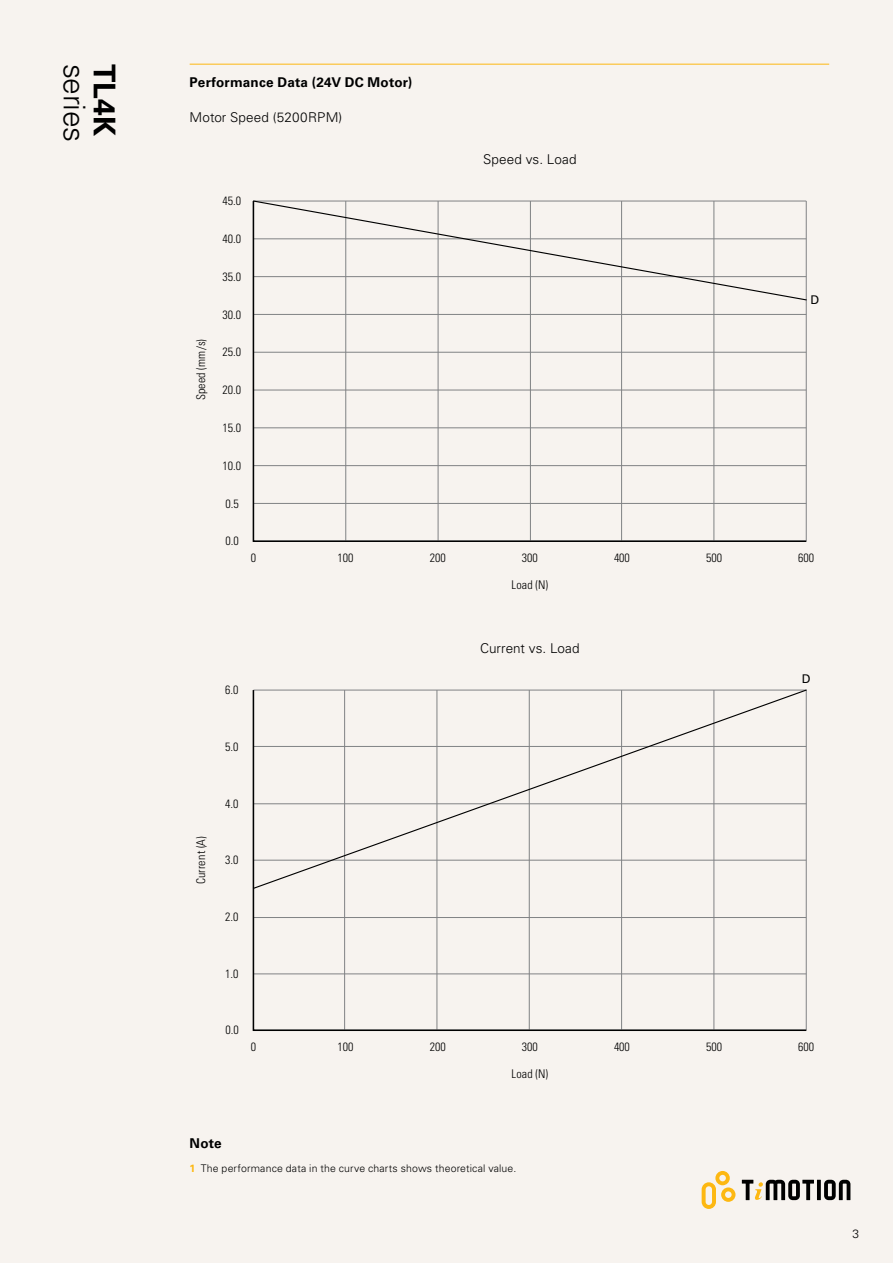
<style>
.page{position:relative;width:893px;height:1263px;background:#f7f3ef}
.page>*{position:absolute;margin:0;border:0;box-sizing:border-box;transform-origin:0 0}
.t1{font:300 30px "Univers LT Std";letter-spacing:-.015em;color:#000}
.t2{font:700 30px "Univers LT Std";color:#000}
.t3{font:300 13.5px "Univers LT Std";letter-spacing:.01em;color:#000}
.t4{font:700 13.5px "Univers LT Std";letter-spacing:.015em;color:#000}
.t5{font:300 condensed 12px "Univers LT Std";color:#000}
.t6{font:300 condensed 12px "Univers LT Std";letter-spacing:.02em;color:#000}
.t7{font:12px "Univers LT Std";color:#000}
.t8{font:300 12px "Univers LT Std";color:#000}
.t9{font:300 10.5px "Univers LT Std";letter-spacing:.015em;color:#000}
.s1{font-weight:700;color:#fdb812}
</style>
<div class="page">
<svg style="left:702px;top:1171px;width:33px;height:38px"></svg>
<svg style="left:817px;top:1180px;width:4px;height:20px"></svg>
<svg style="left:824px;top:1180px;width:26px;height:20px"></svg>
<svg style="left:742px;top:1180px;width:72px;height:20px"></svg>
<hr style="left:190px;top:64px;width:639px;height:1px;background:#fdb812">
<svg style="left:252px;top:200px;width:555px;height:342px"></svg>
<svg style="left:252px;top:689px;width:555px;height:342px"></svg>
<h1 class="t1" style="left:92px;top:64px;width:80px;rotate:90deg">series</h1>
<h1 class="t2" style="left:122px;top:64px;width:74px;rotate:90deg">TL4K</h1>
<p class="t4" style="left:190px;top:74px;width:224px">Performance Data (24V DC Motor)</p>
<p class="t3" style="left:190px;top:109px;width:154px">Motor Speed (5200RPM)</p>
<p class="t5" style="left:222px;top:194px;width:20px">45.0</p>
<p class="t5" style="left:222px;top:231px;width:20px">40.0</p>
<p class="t5" style="left:222px;top:269px;width:20px">35.0</p>
<p class="t5" style="left:194px;top:400px;width:63px;rotate:-90deg">Speed (mm/s)</p>
<p class="t5" style="left:222px;top:307px;width:20px">30.0</p>
<p class="t5" style="left:222px;top:345px;width:20px">25.0</p>
<p class="t5" style="left:222px;top:383px;width:20px">20.0</p>
<p class="t5" style="left:222px;top:421px;width:20px">15.0</p>
<p class="t5" style="left:222px;top:458px;width:20px">10.0</p>
<p class="t5" style="left:225px;top:496px;width:15px">0.5</p>
<p class="t5" style="left:225px;top:534px;width:15px">0.0</p>
<p class="t3" style="left:483px;top:151px;width:95px">Speed vs. Load</p>
<p class="t7" style="left:811px;top:293px;width:10px">D</p>
<p class="t5" style="left:251px;top:551px;width:7px">0</p>
<p class="t5" style="left:338px;top:551px;width:17px">100</p>
<p class="t5" style="left:430px;top:551px;width:17px">200</p>
<p class="t5" style="left:522px;top:551px;width:17px">300</p>
<p class="t5" style="left:614px;top:551px;width:17px">400</p>
<p class="t5" style="left:706px;top:551px;width:17px">500</p>
<p class="t5" style="left:798px;top:551px;width:17px">600</p>
<p class="t5" style="left:511px;top:577px;width:38px">Load (N)</p>
<p class="t5" style="left:225px;top:683px;width:15px">6.0</p>
<p class="t5" style="left:225px;top:739px;width:15px">5.0</p>
<p class="t3" style="left:480px;top:640px;width:101px">Current vs. Load</p>
<p class="t7" style="left:802px;top:672px;width:10px">D</p>
<p class="t6" style="left:194px;top:884px;width:50px;rotate:-90deg">Current (A)</p>
<p class="t5" style="left:225px;top:796px;width:15px">4.0</p>
<p class="t5" style="left:225px;top:853px;width:15px">3.0</p>
<p class="t5" style="left:225px;top:909px;width:15px">2.0</p>
<p class="t5" style="left:225px;top:966px;width:15px">1.0</p>
<p class="t5" style="left:225px;top:1023px;width:15px">0.0</p>
<p class="t5" style="left:251px;top:1039px;width:7px">0</p>
<p class="t5" style="left:338px;top:1039px;width:17px">100</p>
<p class="t5" style="left:430px;top:1039px;width:17px">200</p>
<p class="t5" style="left:522px;top:1039px;width:17px">300</p>
<p class="t5" style="left:614px;top:1039px;width:17px">400</p>
<p class="t5" style="left:706px;top:1039px;width:17px">500</p>
<p class="t5" style="left:798px;top:1039px;width:17px">600</p>
<p class="t5" style="left:511px;top:1066px;width:38px">Load (N)</p>
<p class="t4" style="left:190px;top:1136px;width:34px">Note</p>
<p class="t9" style="left:190px;top:1162px;width:328px"><span class="s1">1</span> The performance data in the curve charts shows theoretical value.</p>
<p class="t8" style="left:852px;top:1226px;width:8px">3</p>
</div>
